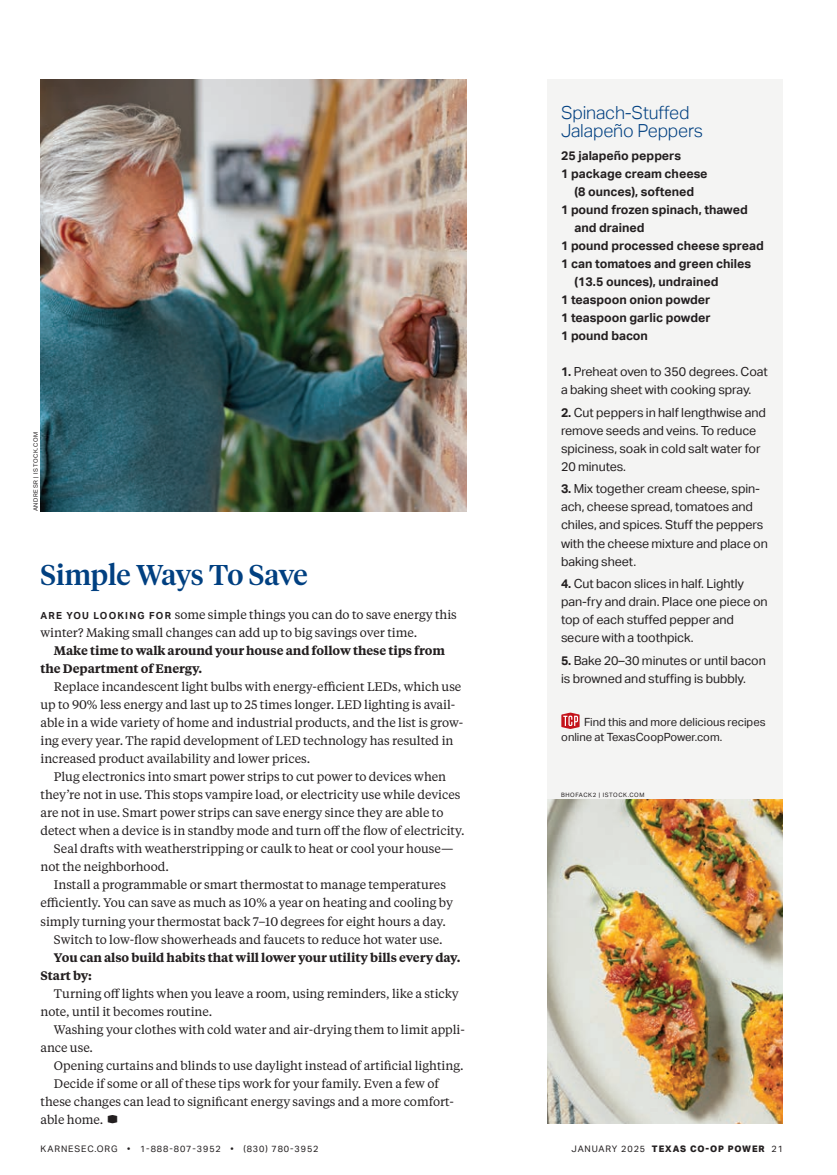
<style>
.page{position:relative;width:837px;height:1175px;background:#fff}
.page>*{position:absolute;margin:0;border:0;box-sizing:border-box;transform-origin:0 0}
.t1{font:500 28.5px "Tiempos Headline";letter-spacing:-.01em;color:#014081}
.t2{font:300 18px/18px "Aktiv Grotesk";letter-spacing:-.01em;color:#014081}
.t3{font:12.6px/18px "Aktiv Grotesk";letter-spacing:-.005em;color:#231f20}
.t4{font:700 12.45px "Aktiv Grotesk";color:#231f20}
.t5{font:12.3px/18px "Tiempos Text";letter-spacing:-.005em;color:#231f20}
.t6{font:600 12.3px/18px "Tiempos Text";letter-spacing:-.005em;color:#231f20}
.t7{font:11.25px/14.7px "Aktiv Grotesk";color:#231f20}
.t8{font:9px "Aktiv Grotesk";letter-spacing:.1em;color:#231f20}
.t9{font:800 9px "Aktiv Grotesk";letter-spacing:.1em;color:#231f20}
.t10{font:6px "Aktiv Grotesk";letter-spacing:.1em;color:#231f20}
.s1{font-family:"Aktiv Grotesk";font-weight:700;font-size:9.75px}
.s2{font-family:"TCP Logo Font";font-size:13.8px}
.s3{font-weight:700}
.s4{font-weight:400}
</style>
<div class="page">
<img style="left:40px;top:79px;width:426px;height:432px">
<div style="left:548px;top:79px;width:235px;height:1044px;background:#f4f4f3"></div>
<svg style="left:561px;top:712px;width:19px;height:17px"></svg>
<img style="left:548px;top:799px;width:235px;height:324px">
<p class="t10" style="left:32px;top:511px;width:81px;rotate:-90deg">ANDRESR | ISTOCK.COM</p>
<h1 class="t1" style="left:40px;top:555px;width:269px">Simple Ways To Save</h1>
<p class="t5" style="left:40px;top:605px;width:418px"><span class="s1">ARE YOU LOOKING FOR</span> some simple things you can do to save energy this winter? Making small changes can add up to big savings over time.</p>
<p class="t6" style="left:40px;top:641px;width:406px;text-indent:14px">Make time to walk around your house and follow these tips from the Department of Energy.</p>
<p class="t5" style="left:40px;top:677px;width:424px;text-indent:14px">Replace incandescent light bulbs with energy-efficient LEDs, which use up to 90% less energy and last up to 25 times longer. LED lighting is avail&shy;able in a wide variety of home and industrial products, and the list is grow&shy;ing every year. The rapid development of LED technology has resulted in increased product availability and lower prices.</p>
<p class="t5" style="left:54px;top:767px;width:394px">Plug electronics into smart power strips to cut power to devices when</p>
<p class="t5" style="left:40px;top:785px;width:421px">they’re not in use. This stops vampire load, or electricity use while devices</p>
<p class="t5" style="left:40px;top:803px;width:405px">are not in use. Smart power strips can save energy since they are able to</p>
<p class="t5" style="left:40px;top:821px;width:426px">detect when a device is in standby mode and turn off the flow of electricity.</p>
<p class="t5" style="left:54px;top:839px;width:401px">Seal drafts with weatherstripping or caulk to heat or cool your house—</p>
<p class="t5" style="left:40px;top:857px;width:130px">not the neighborhood.</p>
<p class="t5" style="left:54px;top:875px;width:393px">Install a programmable or smart thermostat to manage temperatures</p>
<p class="t5" style="left:40px;top:893px;width:414px">efficiently. You can save as much as 10% a year on heating and cooling by</p>
<p class="t5" style="left:40px;top:911px;width:407px">simply turning your thermostat back 7–10 degrees for eight hours a day.</p>
<p class="t5" style="left:54px;top:929px;width:390px">Switch to low-flow showerheads and faucets to reduce hot water use.</p>
<p class="t6" style="left:40px;top:947px;width:421px;text-indent:14px">You can also build habits that will lower your utility bills every day.<br>Start by:</p>
<p class="t5" style="left:40px;top:983px;width:420px;text-indent:14px">Turning off lights when you leave a room, using reminders, like a sticky note, until it becomes routine.</p>
<p class="t5" style="left:40px;top:1019px;width:426px;text-indent:14px">Washing your clothes with cold water and air-drying them to limit appli&shy;ance use.</p>
<p class="t5" style="left:54px;top:1055px;width:411px">Opening curtains and blinds to use daylight instead of artificial lighting.</p>
<p class="t5" style="left:54px;top:1073px;width:386px">Decide if some or all of these tips work for your family. Even a few of</p>
<p class="t5" style="left:40px;top:1091px;width:415px">these changes can lead to significant energy savings and a more comfort-</p>
<p class="t5" style="left:40px;top:1109px;width:80px">able home. <span class="s2">D</span></p>
<h2 class="t2" style="left:561px;top:104px;width:144px">Spinach-Stuffed<br>Jalapeño Peppers</h2>
<p class="t4" style="left:561px;top:149px;width:122px">25 jalapeño peppers</p>
<p class="t4" style="left:561px;top:167px;width:148px">1 package cream cheese</p>
<p class="t4" style="left:574px;top:185px;width:121px">(8 ounces), softened</p>
<p class="t4" style="left:561px;top:203px;width:188px">1 pound frozen spinach, thawed</p>
<p class="t4" style="left:574px;top:221px;width:72px">and drained</p>
<p class="t4" style="left:561px;top:239px;width:204px">1 pound processed cheese spread</p>
<p class="t4" style="left:561px;top:257px;width:192px">1 can tomatoes and green chiles</p>
<p class="t4" style="left:574px;top:275px;width:146px">(13.5 ounces), undrained</p>
<p class="t4" style="left:561px;top:293px;width:151px">1 teaspoon onion powder</p>
<p class="t4" style="left:561px;top:311px;width:151px">1 teaspoon garlic powder</p>
<p class="t4" style="left:561px;top:329px;width:88px">1 pound bacon</p>
<p class="t3" style="left:561px;top:363px;width:208px"><span class="s3">1.</span> Preheat oven to 350 degrees. Coat a baking sheet with cooking spray.</p>
<p class="t3" style="left:561px;top:403px;width:206px"><span class="s3">2.</span> Cut peppers in half lengthwise and remove seeds and veins. To reduce spiciness, soak in cold salt water for<br>20 minutes.</p>
<p class="t3" style="left:561px;top:480px;width:208px"><span class="s3">3.</span> Mix together cream cheese, spin&shy;ach, cheese spread, tomatoes and chiles, and spices. Stuff the peppers with the cheese mixture and place on baking sheet.</p>
<p class="t3" style="left:561px;top:574px;width:208px"><span class="s3">4.</span> Cut bacon slices in half. Lightly pan-fry and drain. Place one piece on top of each stuffed pepper and secure with a toothpick.</p>
<p class="t3" style="left:561px;top:651px;width:206px"><span class="s3">5.</span> Bake 20–30 minutes or until bacon is browned and stuffing is bubbly.</p>
<p class="t7" style="left:561px;top:714px;width:206px;text-indent:23px">Find this and more delicious recipes online at TexasCoopPower.com.</p>
<p class="t10" style="left:561px;top:791px;width:85px">BHOFACK2 | ISTOCK.COM</p>
<p class="t8" style="left:40px;top:1143px;width:280px">KARNESEC.ORG • 1-888-807-3952 • (830) 780-3952</p>
<p class="t9" style="left:572px;top:1143px;width:213px"><span class="s4">JANUARY 2025</span> TEXAS CO-OP POWER <span class="s4">21</span></p>
</div>
